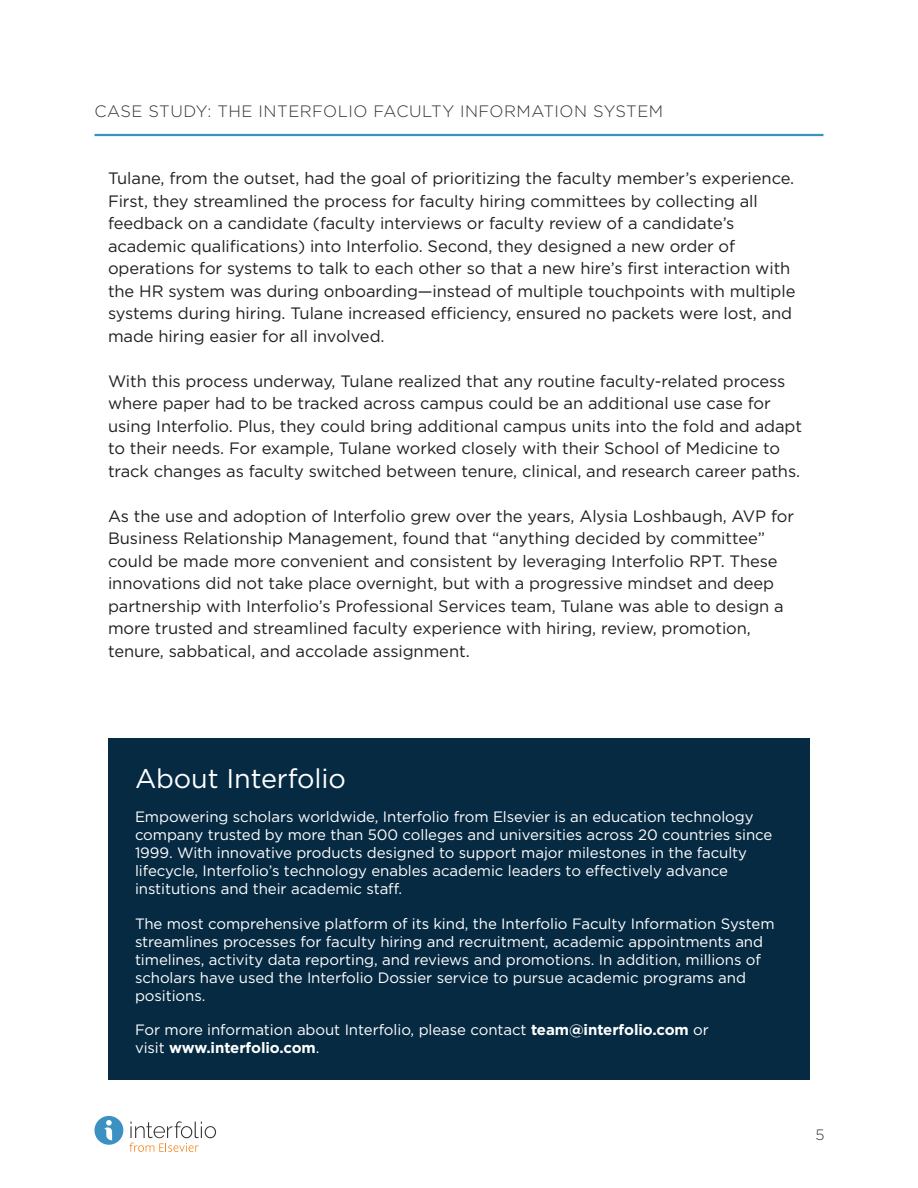
<style>
.page{position:relative;width:918px;height:1188px;background:#fff}
.page>*{position:absolute;margin:0;border:0;box-sizing:border-box;transform-origin:0 0}
.intf_cs_aboutTitle{font:27px "Gotham";letter-spacing:-.005em;color:#fff}
.t1{font:16.5px/22.5px "Gotham";letter-spacing:-.005em;color:#231f20}
.intf_cs_runningHead{font:300 16.5px "Gotham";letter-spacing:.03em;color:#323332}
.intf_cs_aboutText{font:15px/18px "Gotham";letter-spacing:-.005em;color:#fff}
.t2{font:300 15px "Gotham";color:#323332}
.s1{font-weight:700}
</style>
<div class="page">
<hr style="left:94px;top:134px;width:730px;height:2px;background:#3b92c2">
<div style="left:94px;top:1116px;width:29px;height:29px;background:#3b92c2;border-radius:50%"></div>
<svg style="left:104px;top:1120px;width:8px;height:20px"></svg>
<svg style="left:129px;top:1121px;width:88px;height:31px"></svg>
<div style="left:108px;top:739px;width:702px;height:341px;background:#062a42"></div>
<p class="intf_cs_runningHead" style="left:94px;top:101px;width:570px">CASE STUDY: THE INTERFOLIO FACULTY INFORMATION SYSTEM</p>
<p class="t1" style="left:108px;top:167px;width:689px">Tulane, from the outset, had the goal of prioritizing the faculty member’s experience.<br>First, they streamlined the process for faculty hiring committees by collecting all feedback on a candidate (faculty interviews or faculty review of a candidate’s academic qualifications) into Interfolio. Second, they designed a new order of operations for systems to talk to each other so that a new hire’s first interaction with the HR system was during onboarding—instead of multiple touchpoints with multiple systems during hiring. Tulane increased efficiency, ensured no packets were lost, and made hiring easier for all involved.</p>
<p class="t1" style="left:108px;top:369px;width:696px">With this process underway, Tulane realized that any routine faculty-related process where paper had to be tracked across campus could be an additional use case for using Interfolio. Plus, they could bring additional campus units into the fold and adapt to their needs. For example, Tulane worked closely with their School of Medicine to track changes as faculty switched between tenure, clinical, and research career paths.</p>
<p class="t1" style="left:108px;top:504px;width:688px">As the use and adoption of Interfolio grew over the years, Alysia Loshbaugh, AVP for Business Relationship Management, found that “anything decided by committee” could be made more convenient and consistent by leveraging Interfolio RPT. These innovations did not take place overnight, but with a progressive mindset and deep partnership with Interfolio’s Professional Services team, Tulane was able to design a more trusted and streamlined faculty experience with hiring, review, promotion, tenure, sabbatical, and accolade assignment.</p>
<p class="intf_cs_aboutTitle" style="left:135px;top:761px;width:212px">About Interfolio</p>
<p class="intf_cs_aboutText" style="left:135px;top:807px;width:639px">Empowering scholars worldwide, Interfolio from Elsevier is an education technology company trusted by more than 500 colleges and universities across 20 countries since 1999. With innovative products designed to support major milestones in the faculty lifecycle, Interfolio’s technology enables academic leaders to effectively advance institutions and their academic staff.</p>
<p class="intf_cs_aboutText" style="left:135px;top:914px;width:641px">The most comprehensive platform of its kind, the Interfolio Faculty Information System streamlines processes for faculty hiring and recruitment, academic appointments and timelines, activity data reporting, and reviews and promotions. In addition, millions of scholars have used the Interfolio Dossier service to pursue academic programs and positions.</p>
<p class="intf_cs_aboutText" style="left:135px;top:1020px;width:575px">For more information about Interfolio, please contact <span class="s1">team@interfolio.com</span> or visit <span class="s1">www.interfolio.com</span>.</p>
<p class="t2" style="left:815px;top:1125px;width:11px">5</p>
</div>
